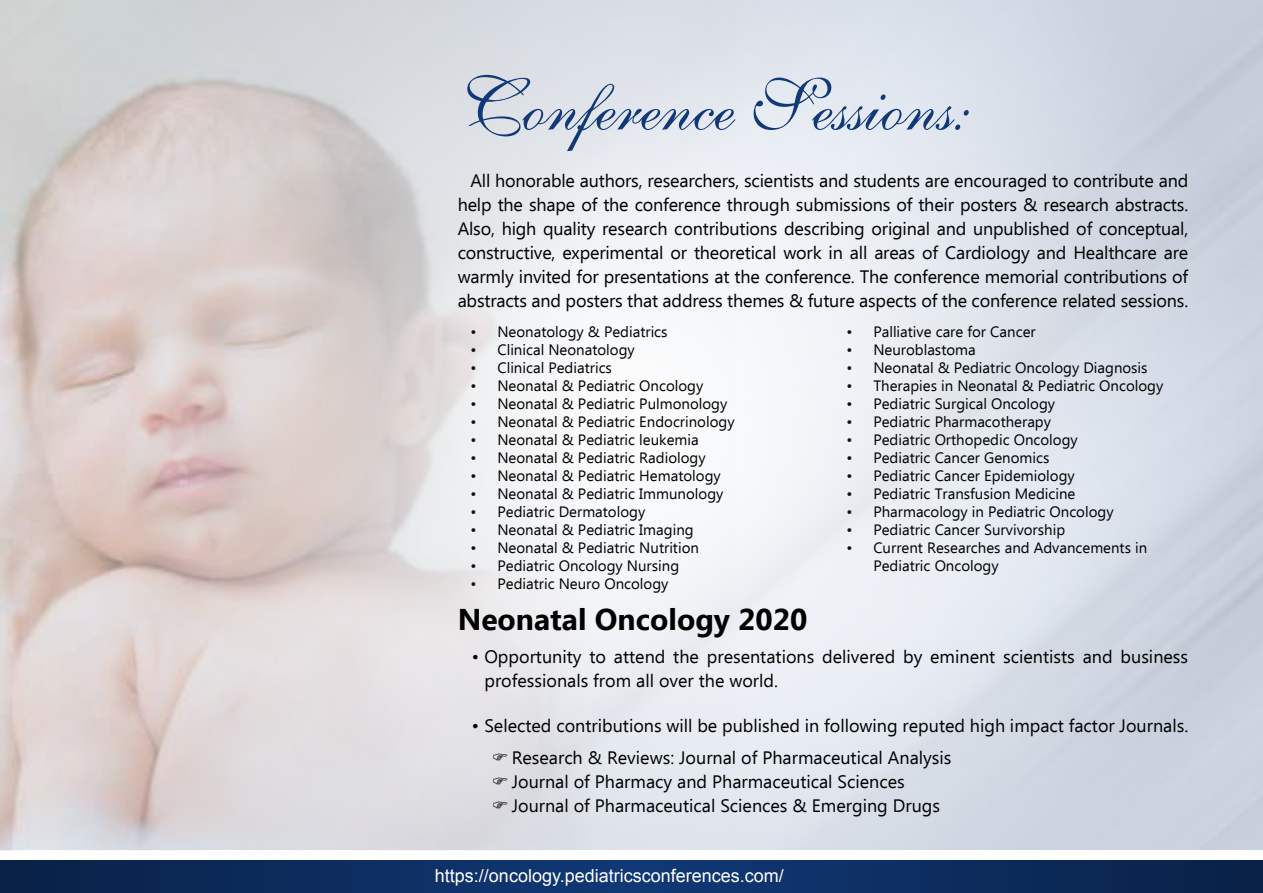
<style>
.page{position:relative;width:1263px;height:893px;background:#fff}
.page>*{position:absolute;margin:0;border:0;box-sizing:border-box;transform-origin:0 0}
.t1{font:73.2px "English 111 Presto BT";color:#113977}
.t2{font:700 30px "Ebrima";color:#000}
.t3{font:18px/24px "Ebrima";color:#000}
.t4{font:18px "Arial";color:#fff}
.t5{font:15px/18px "Ebrima";color:#000}
</style>
<div class="page">
<svg style="left:0;top:860px;width:1263px;height:33px;background:#0c2c5d"></svg>
<svg style="left:493px;top:754px;width:14px;height:7px"></svg>
<svg style="left:493px;top:778px;width:14px;height:7px"></svg>
<svg style="left:493px;top:802px;width:14px;height:7px"></svg>
<h1 class="t1" style="left:458px;top:60px;width:514px">Conference Sessions:</h1>
<p class="t3" style="left:458px;top:169px;width:732px;text-align:justify;text-indent:13px">All honorable authors, researchers, scientists and students are encouraged to contribute and help the shape of the conference through submissions of their posters &amp; research abstracts.<br>Also, high quality research contributions describing original and unpublished of conceptual, constructive, experimental or theoretical work in all areas of Cardiology and Healthcare are warmly invited for presentations at the conference. The conference memorial contributions of abstracts and posters that address themes &amp; future aspects of the conference related sessions.</p>
<p class="t5" style="left:470px;top:323px;width:199px">• Neonatology &amp; Pediatrics</p>
<p class="t5" style="left:470px;top:341px;width:166px">• Clinical Neonatology</p>
<p class="t5" style="left:470px;top:359px;width:143px">• Clinical Pediatrics</p>
<p class="t5" style="left:470px;top:377px;width:234px">• Neonatal &amp; Pediatric Oncology</p>
<p class="t5" style="left:470px;top:395px;width:258px">• Neonatal &amp; Pediatric Pulmonology</p>
<p class="t5" style="left:470px;top:413px;width:266px">• Neonatal &amp; Pediatric Endocrinology</p>
<p class="t5" style="left:470px;top:431px;width:230px">• Neonatal &amp; Pediatric leukemia</p>
<p class="t5" style="left:470px;top:449px;width:237px">• Neonatal &amp; Pediatric Radiology</p>
<p class="t5" style="left:470px;top:467px;width:252px">• Neonatal &amp; Pediatric Hematology</p>
<p class="t5" style="left:470px;top:485px;width:254px">• Neonatal &amp; Pediatric Immunology</p>
<p class="t5" style="left:470px;top:503px;width:176px">• Pediatric Dermatology</p>
<p class="t5" style="left:470px;top:521px;width:225px">• Neonatal &amp; Pediatric Imaging</p>
<p class="t5" style="left:470px;top:539px;width:230px">• Neonatal &amp; Pediatric Nutrition</p>
<p class="t5" style="left:470px;top:557px;width:210px">• Pediatric Oncology Nursing</p>
<p class="t5" style="left:470px;top:575px;width:200px">• Pediatric Neuro Oncology</p>
<p class="t5" style="left:846px;top:323px;width:191px">• Palliative care for Cancer</p>
<p class="t5" style="left:846px;top:341px;width:131px">• Neuroblastoma</p>
<p class="t5" style="left:846px;top:359px;width:303px">• Neonatal &amp; Pediatric Oncology Diagnosis</p>
<p class="t5" style="left:846px;top:377px;width:318px">• Therapies in Neonatal &amp; Pediatric Oncology</p>
<p class="t5" style="left:846px;top:395px;width:210px">• Pediatric Surgical Oncology</p>
<p class="t5" style="left:846px;top:413px;width:206px">• Pediatric Pharmacotherapy</p>
<p class="t5" style="left:846px;top:431px;width:233px">• Pediatric Orthopedic Oncology</p>
<p class="t5" style="left:846px;top:449px;width:205px">• Pediatric Cancer Genomics</p>
<p class="t5" style="left:846px;top:467px;width:230px">• Pediatric Cancer Epidemiology</p>
<p class="t5" style="left:846px;top:485px;width:231px">• Pediatric Transfusion Medicine</p>
<p class="t5" style="left:846px;top:503px;width:269px">• Pharmacology in Pediatric Oncology</p>
<p class="t5" style="left:846px;top:521px;width:220px">• Pediatric Cancer Survivorship</p>
<p class="t5" style="left:873px;top:539px;width:275px;text-indent:-27px">• Current Researches and Advancements in<br>Pediatric Oncology</p>
<h2 class="t2" style="left:458px;top:597px;width:351px">Neonatal Oncology 2020</h2>
<p class="t3" style="left:484px;top:646px;width:705px;text-indent:-13px">• Opportunity to attend the presentations delivered by eminent scientists and business professionals from all over the world.</p>
<p class="t3" style="left:512px;top:710px;width:678px;line-height:32.4px;text-indent:-40px">• Selected contributions will be published in following reputed high impact factor Journals.<br>Research &amp; Reviews: Journal of Pharmaceutical Analysis</p>
<p class="t3" style="left:512px;top:771px;width:430px">Journal of Pharmacy and Pharmaceutical Sciences<br>Journal of Pharmaceutical Sciences &amp; Emerging Drugs</p>
<p class="t4" style="left:435px;top:864px;width:350px">https://oncology.pediatricsconferences.com/</p>
</div>
